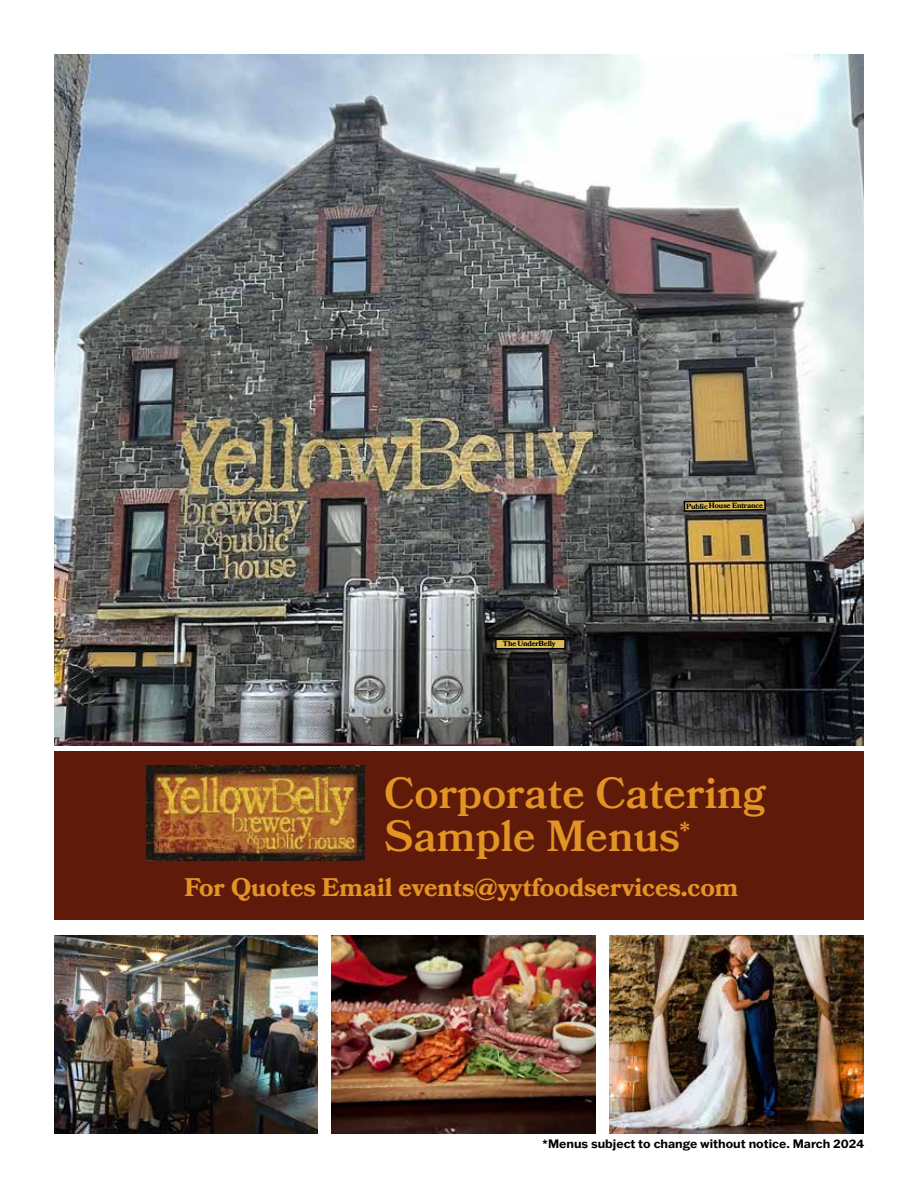
<style>
.page{position:relative;width:918px;height:1188px;background:#fff}
.page>*{position:absolute;margin:0;border:0;box-sizing:border-box;transform-origin:0 0}
.t1{font:600 43.5px/43.5px "Bookmania";color:#e29425}
.t2{font:700 25.5px "Bookmania";color:#e29425}
.t3{font:700 12px "Franklin Gothic ATF";color:#000}
.t4{font:700 7.5px "Bookmania";letter-spacing:-.025em;color:#000}
</style>
<div class="page">
<img style="left:54px;top:54px;width:810px;height:691px">
<img style="left:54px;top:935px;width:264px;height:199px">
<img style="left:609px;top:935px;width:255px;height:199px">
<img style="left:332px;top:935px;width:263px;height:199px">
<div style="left:54px;top:751px;width:810px;height:169px;background:#5f1a0a"></div>
<img style="left:147px;top:766px;width:217px;height:94px">
<svg style="left:683px;top:499px;width:84px;height:14px"></svg>
<div style="left:496px;top:639px;width:69px;height:10px;background:#ddbc57"></div>
<div style="left:495px;top:639px;width:71px;height:10px;border:2px solid #000"></div>
<p class="t4" style="left:503px;top:639px;width:54px">The UnderBelly</p>
<p class="t4" style="left:686px;top:502px;width:79px;rotate:-1deg">Public House Entrance</p>
<h1 class="t1" style="left:384px;top:771px;width:383px">Corporate Catering<br>Sample Menus<sup>*</sup></h1>
<h2 class="t2" style="left:184px;top:872px;width:555px">For Quotes Email events@yytfoodservices.com</h2>
<p class="t3" style="left:542px;top:1136px;width:324px">*Menus subject to change without notice. March 2024</p>
</div>
